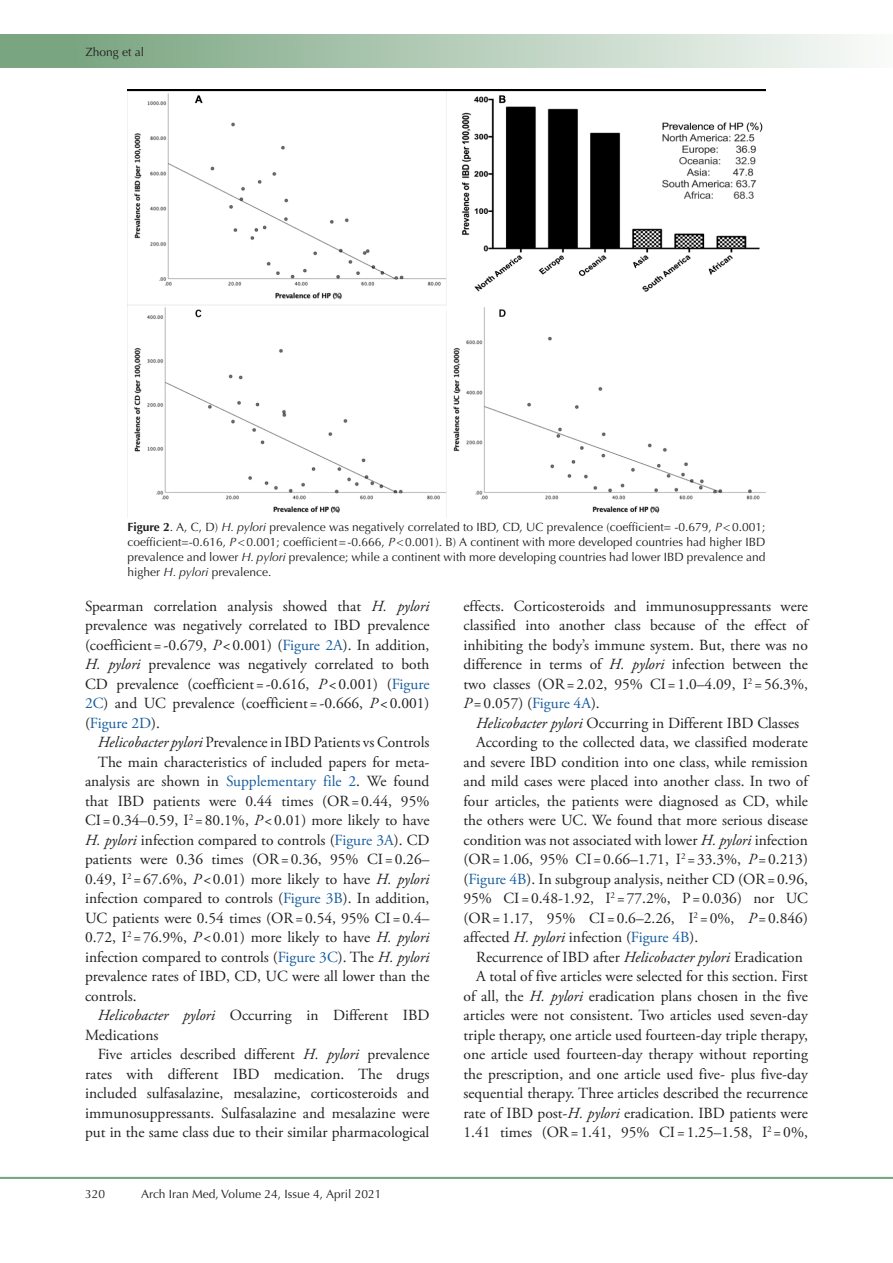
<style>
.page{position:relative;width:893px;height:1263px;background:#fff}
.page>*{position:absolute;margin:0;border:0;box-sizing:border-box;transform-origin:0 0}
.t1{font:15.45px/19.5px "Adobe Garamond Pro";color:#231f20;text-align:justify}
.t2{font:15.3px "Adobe Garamond Pro";color:#231f20}
.t3{font:12px/15px "Optima LT Std";color:#231f20;text-align:justify}
.s1{font-weight:700}
.s2{font-style:italic}
.s3{font-size:15.45px}
.s4{font-style:italic;font-size:15.45px}
.s5{color:#175d9e}
</style>
<div class="page">
<div style="left:0;top:1177px;width:893px;height:2px;background:#0099e5;border:1px solid #7aa581"></div>
<div style="left:0;top:35px;width:893px;height:33px;background:linear-gradient(to right,#719f78,#f9fbf9)"></div>
<img style="left:128px;top:89px;width:637px;height:428px">
<p class="t3" style="left:85px;top:45px;width:60px">Zhong et al</p>
<p class="t3" style="left:128px;top:520px;width:639px"><span class="s1">Figure 2</span>. A, C, D) <span class="s2">H. pylori</span> prevalence was negatively correlated to IBD, CD, UC prevalence (coefficient= -0.679, <span class="s2">P</span>&lt;0.001; coefficient=-0.616, <span class="s2">P</span>&lt;0.001; coefficient=-0.666, <span class="s2">P</span>&lt;0.001). B) A continent with more developed countries had higher IBD prevalence and lower <span class="s2">H. pylori</span> prevalence; while a continent with more developing countries had lower IBD prevalence and higher <span class="s2">H. pylori</span> prevalence.</p>
<p class="t2" style="left:85px;top:597px;width:346px">Spearman correlation <span class="s3">analysis showed that</span> <span class="s4">H. pylori</span></p>
<p class="t1" style="left:85px;top:616px;width:346px">prevalence was negatively correlated to IBD prevalence (coefficient =-0.679, <span class="s2">P</span>&lt;0.001) (<span class="s5">Figure 2A</span>). In addition, <span class="s2">H. pylori</span> prevalence was negatively correlated to both CD prevalence (coefficient=-0.616, <span class="s2">P</span>&lt;0.001) (<span class="s5">Figure 2C</span>) and UC prevalence (coefficient = -0.666, <span class="s2">P</span>&lt; 0.001) (<span class="s5">Figure 2D</span>).</p>
<p class="t1" style="left:98px;top:733px;width:333px"><span class="s2">Helicobacter pylori</span> Prevalence in IBD Patients vs Controls</p>
<p class="t1" style="left:85px;top:753px;width:346px;text-indent:13px">The main characteristics of included papers for meta&shy;analysis are shown in <span class="s5">Supplementary file 2</span>. We found that IBD patients were 0.44 times (OR=0.44, 95% CI=0.34–0.59, I<sup>2</sup> =80.1%, <span class="s2">P</span>&lt;0.01) more likely to have <span class="s2">H. pylori</span> infection compared to controls (<span class="s5">Figure 3A</span>). CD patients were 0.36 times (OR=0.36, 95% CI = 0.26– 0.49, I<sup>2</sup> =67.6%, <span class="s2">P</span>&lt;0.01) more likely to have <span class="s2">H. pylori </span>infection compared to controls (<span class="s5">Figure 3B</span>). In addition, UC patients were 0.54 times (OR=0.54, 95% CI =0.4– 0.72, I<sup>2</sup> =76.9%, <span class="s2">P</span>&lt;0.01) more likely to have <span class="s2">H. pylori </span>infection compared to controls (<span class="s5">Figure 3C</span>). The <span class="s2">H. pylori </span>prevalence rates of IBD, CD, UC were all lower than the controls.</p>
<p class="t1" style="left:85px;top:1006px;width:346px;text-indent:13px"><span class="s2">Helicobacter pylori</span> Occurring in Different IBD<br>Medications</p>
<p class="t1" style="left:85px;top:1045px;width:346px;text-indent:13px">Five articles described different <span class="s2">H. pylori</span> prevalence rates with different IBD medication. The drugs included sulfasalazine, mesalazine, corticosteroids and immunosuppressants. Sulfasalazine and mesalazine were put in the same class due to their similar pharmacological</p>
<p class="t3" style="left:85px;top:1187px;width:22px">320</p>
<p class="t3" style="left:141px;top:1187px;width:242px">Arch Iran Med, Volume 24, Issue 4, April 2021</p>
<p class="t1" style="left:463px;top:597px;width:346px">effects. Corticosteroids and immunosuppressants were classified into another class because of the effect of inhibiting the body’s immune system. But, there was no difference in terms of <span class="s2">H. pylori</span> infection between the two classes (OR=2.02, 95% CI =1.0–4.09, I<sup>2</sup> =56.3%, <span class="s2">P</span>=0.057) (<span class="s5">Figure 4A</span>).</p>
<p class="t1" style="left:476px;top:714px;width:324px"><span class="s2">Helicobacter pylori</span> Occurring in Different IBD Classes</p>
<p class="t1" style="left:463px;top:733px;width:346px;text-indent:13px">According to the collected data, we classified moderate and severe IBD condition into one class, while remission and mild cases were placed into another class. In two of four articles, the patients were diagnosed as CD, while the others were UC. We found that more serious disease condition was not associated with lower <span class="s2">H. pylori</span> infection (OR=1.06, 95% CI=0.66–1.71, I<sup>2</sup> =33.3%, <span class="s2">P</span>=0.213) (<span class="s5">Figure 4B</span>). In subgroup analysis, neither CD (OR= 0.96, 95% CI=0.48-1.92, I<sup>2</sup> =77.2%, P=0.036) nor UC (OR=1.17, 95% CI= 0.6–2.26, I<sup>2</sup> =0%, <span class="s2">P</span>=0.846) affected <span class="s2">H. pylori</span> infection (<span class="s5">Figure 4B</span>).</p>
<p class="t1" style="left:476px;top:948px;width:328px">Recurrence of IBD after <span class="s2">Helicobacter pylori</span> Eradication</p>
<p class="t1" style="left:463px;top:967px;width:346px;text-indent:13px">A total of five articles were selected for this section. First of all, the <span class="s2">H. pylori</span> eradication plans chosen in the five articles were not consistent. Two articles used seven-day triple therapy, one article used fourteen-day triple therapy, one article used fourteen-day therapy without reporting the prescription, and one article used five- plus five-day sequential therapy. Three articles described the recurrence rate of IBD post-<span class="s2">H. pylori</span> eradication. IBD patients were 1.41 times (OR=1.41, 95% CI=1.25–1.58, I<sup>2</sup> =0%,</p>
</div>
